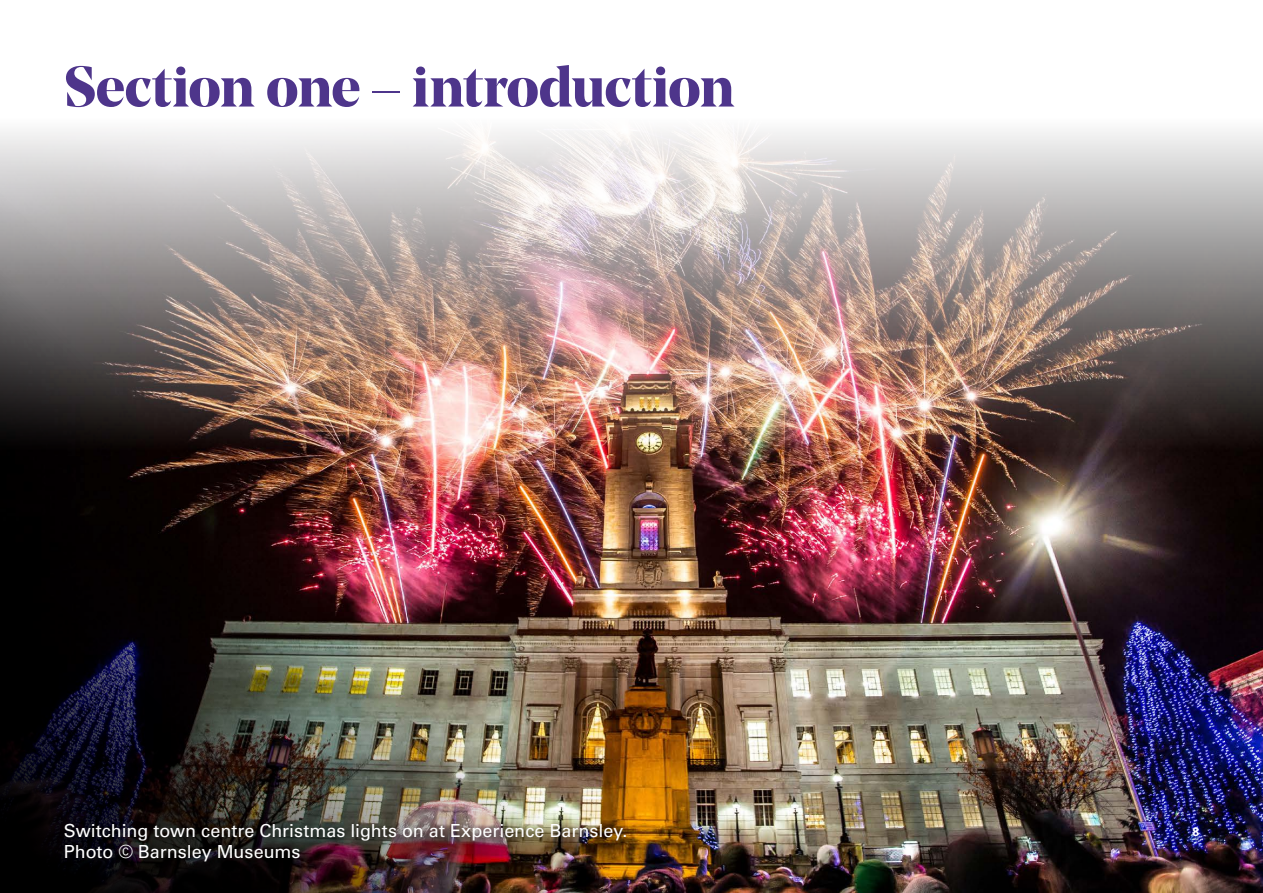
<style>
.page{position:relative;width:1263px;height:893px;background:#fff}
.page>*{position:absolute;margin:0;border:0;box-sizing:border-box;transform-origin:0 0}
.Main_heading{font:700 57px "Noe Display";letter-spacing:-.015em;color:#4e358b}
.ACE_Report_BODY{font:18px "Univers";color:#fff}
.t1{font:700 12px "Univers";color:#fff}
</style>
<div class="page">
<img style="left:740px;top:496px;width:523px;height:397px">
<img style="left:0;top:131px;width:1263px;height:365px">
<img style="left:0;top:142px;width:740px;height:751px">
<div style="left:60px;top:818px;width:577px;height:54px;background:#000;opacity:.75"></div>
<p class="Main_heading" style="left:64px;top:50px;width:672px">Section one – introduction</p>
<p class="ACE_Report_BODY" style="left:64px;top:820px;width:565px">Switching town centre Christmas lights on at Experience Barnsley.</p>
<h2 class="t1" style="left:1192px;top:824px;width:8px">8</h2>
<p class="ACE_Report_BODY" style="left:64px;top:841px;width:238px">Photo © Barnsley Museums</p>
</div>
